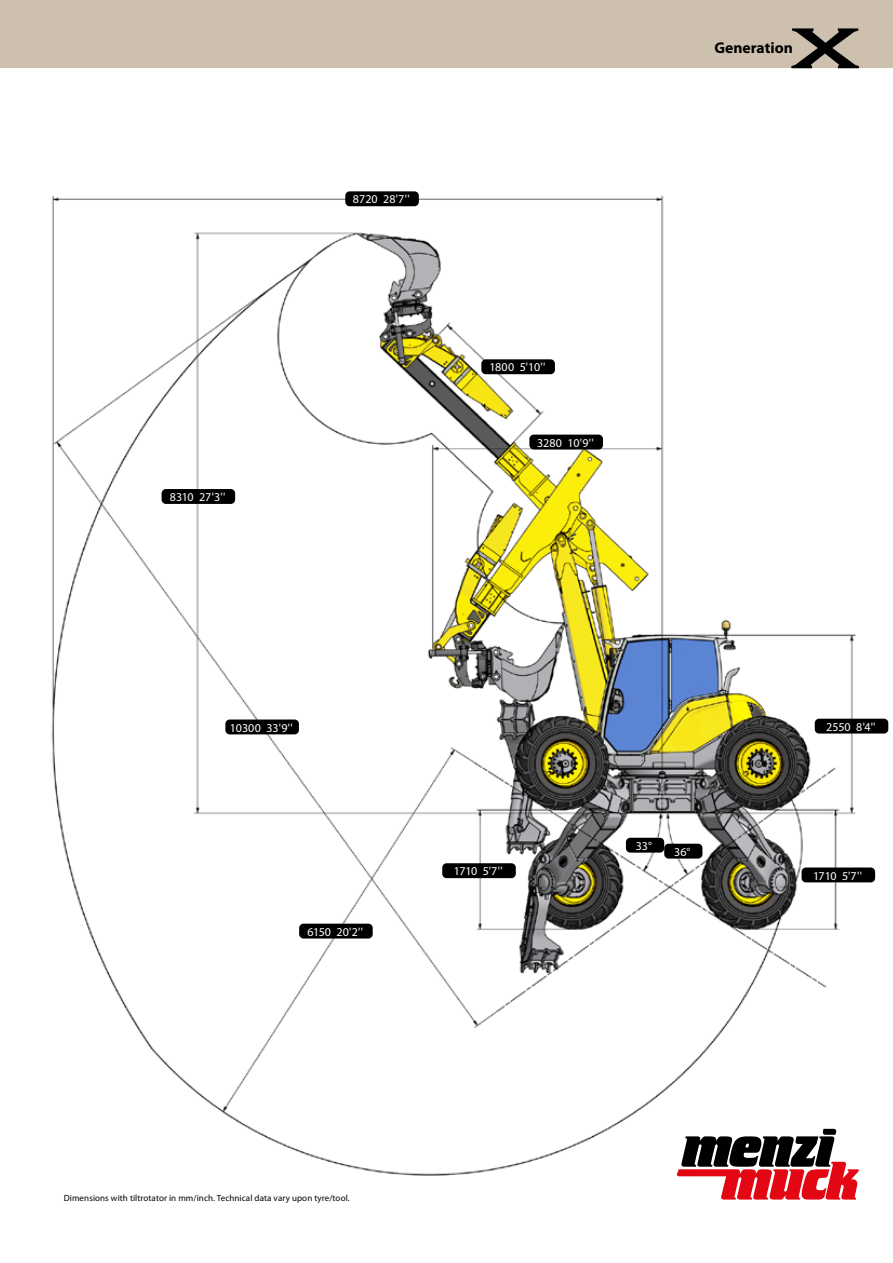
<style>
.page{position:relative;width:893px;height:1263px;background:#fff}
.page>*{position:absolute;margin:0;border:0;box-sizing:border-box;transform-origin:0 0}
.t1{font:700 15.6px "Myriad Pro";color:#000}
.t2{font:12px "Myriad Pro";letter-spacing:-.005em;color:#fff}
.t3{font:9px "Myriad Pro";letter-spacing:.01em;color:#000}
</style>
<div class="page">
<div style="left:0;top:0;width:893px;height:68px;background:#cec0ae"></div>
<svg style="left:791px;top:28px;width:68px;height:40px"></svg>
<img style="left:51px;top:195px;width:808px;height:981px">
<div style="left:299px;top:924px;width:74px;height:14px;background:#000;border-radius:4px"></div>
<div style="left:162px;top:489px;width:73px;height:15px;background:#000;border-radius:4px"></div>
<div style="left:345px;top:191px;width:74px;height:15px;background:#000;border-radius:4px"></div>
<div style="left:481px;top:359px;width:74px;height:15px;background:#000;border-radius:4px"></div>
<div style="left:529px;top:435px;width:74px;height:14px;background:#000;border-radius:4px"></div>
<div style="left:801px;top:867px;width:74px;height:15px;background:#000;border-radius:4px"></div>
<div style="left:815px;top:719px;width:73px;height:14px;background:#000;border-radius:4px"></div>
<div style="left:442px;top:863px;width:74px;height:15px;background:#000;border-radius:4px"></div>
<div style="left:225px;top:719px;width:74px;height:15px;background:#000;border-radius:4px"></div>
<svg style="left:677px;top:1129px;width:182px;height:70px"></svg>
<div style="left:626px;top:838px;width:38px;height:15px;background:#000;border-radius:4px"></div>
<div style="left:664px;top:844px;width:38px;height:14px;background:#000;border-radius:4px"></div>
<p class="t2" style="left:170px;top:490px;width:57px">8310 27'3''</p>
<p class="t2" style="left:353px;top:192px;width:58px">8720 28'7''</p>
<p class="t2" style="left:489px;top:360px;width:57px">1800 5'10''</p>
<p class="t2" style="left:537px;top:435px;width:58px">3280 10'9''</p>
<h1 class="t1" style="left:714px;top:37px;width:80px">Generation</h1>
<p class="t2" style="left:230px;top:720px;width:64px">10300 33'9''</p>
<p class="t2" style="left:307px;top:924px;width:57px">6150 20'2''</p>
<p class="t2" style="left:454px;top:864px;width:50px">1710 5'7''</p>
<p class="t2" style="left:636px;top:838px;width:18px">33°</p>
<p class="t2" style="left:674px;top:844px;width:18px">36°</p>
<p class="t2" style="left:826px;top:719px;width:51px">2550 8'4''</p>
<p class="t2" style="left:813px;top:868px;width:50px">1710 5'7''</p>
<p class="t3" style="left:64px;top:1192px;width:287px">Dimensions with tiltrotator in mm/inch. Technical data vary upon tyre/tool.</p>
</div>
